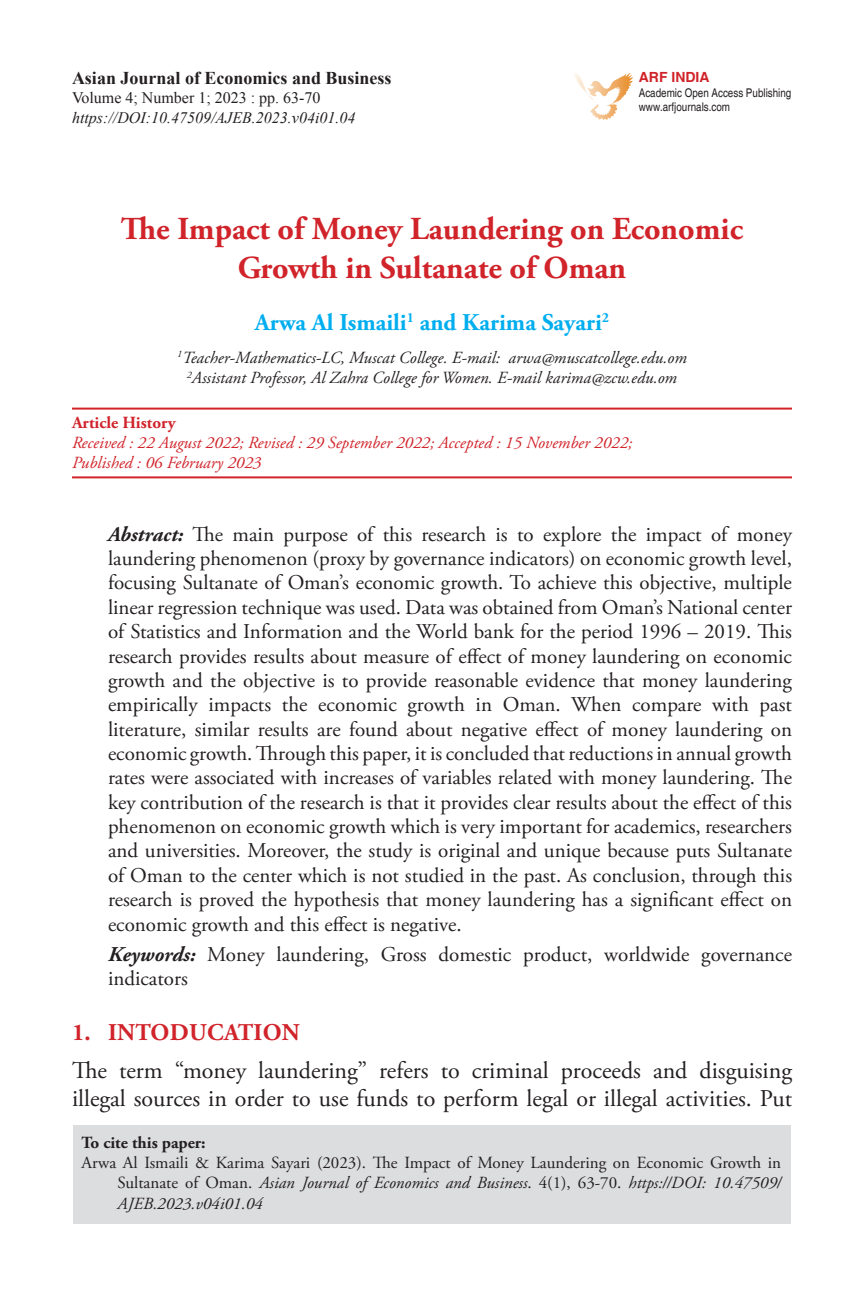
<style>
.page{position:relative;width:864px;height:1296px;background:#fff}
.page>*{position:absolute;margin:0;border:0;box-sizing:border-box;transform-origin:0 0}
.Heading{font:700 32px/38.4px "Adobe Garamond Pro";color:#d1232a;text-align:center}
.Body_left{font:24px/28.8px "Adobe Garamond Pro";color:#231f20}
.author_name{font:700 24px "Adobe Garamond Pro";color:#00aeef}
.sub_head{font:700 24px "Adobe Garamond Pro";letter-spacing:.015em;color:#d1232a}
.abstract{font:21px/24.4px "Adobe Garamond Pro";color:#231f20;text-align:justify}
.t1{font:700 18px "Times New Roman";color:#231f20}
.references{font:17px/20.4px "Adobe Garamond Pro";color:#231f20;text-align:justify}
.author_ref{font:italic 17px/20.4px "Adobe Garamond Pro";color:#231f20;text-align:center}
.author_ref-2{font:italic 17px/20.4px "Adobe Garamond Pro";color:#d1232a}
.author_ref-3{font:700 17px "Adobe Garamond Pro";color:#231f20}
.t2{font:italic 16px/19.2px "Times New Roman";color:#231f20}
.t3{font:700 14px "Helvetica";color:#d1232a}
.Body_text{font:condensed 12px "Helvetica";color:#231f20}
.s1{font-style:normal}
.s2{font-weight:700;font-style:normal}
.s3{font-weight:700;font-style:italic}
.s4{font-style:italic}
</style>
<div class="page">
<hr style="left:72px;top:408px;width:720px;height:2px;background:#d1232a">
<hr style="left:72px;top:476px;width:720px;height:2px;background:#d1232a">
<div style="left:73px;top:1125px;width:718px;height:99px;background:#dcdddf"></div>
<img style="left:575px;top:73px;width:58px;height:46px">
<p class="t1" style="left:72px;top:66px;width:321px">Asian Journal of Economics and Business</p>
<p class="t2" style="left:72px;top:88px;width:285px"><span class="s1">Volume 4; Number 1; 2023 : pp. 63-70 </span>https://DOI:10.47509/AJEB.2023.v04i01.04</p>
<p class="t3" style="left:639px;top:69px;width:72px">ARF INDIA</p>
<p class="Body_text" style="left:639px;top:85px;width:154px">Academic Open Access Publishing</p>
<p class="Body_text" style="left:639px;top:100px;width:93px">www.arfjournals.com</p>
<p class="Heading" style="left:121px;top:210px;width:624px">The Impact of Money Laundering on Economic<br>Growth in Sultanate of Oman</p>
<p class="author_name" style="left:255px;top:309px;width:356px">Arwa Al Ismaili<sup>1</sup> and Karima Sayari<sup>2</sup></p>
<p class="author_ref" style="left:177px;top:348px;width:511px"><sup>1</sup>Teacher-Mathematics-LC, Muscat College. E-mail: arwa@muscatcollege.edu.om<br><sup>2</sup>Assistant Professor, Al Zahra College for Women. E-mail karima@zcw.edu.om</p>
<p class="author_ref-2" style="left:72px;top:412px;width:562px"><span class="s2">Article History<br></span>Received : 22 August 2022; Revised : 29 September 2022; Accepted : 15 November 2022;<br>Published : 06 February 2023</p>
<p class="abstract" style="left:108px;top:523px;width:686px"><span class="s3">Abstract:</span> The main purpose of this research is to explore the impact of money laundering phenomenon (proxy by governance indicators) on economic growth level, focusing Sultanate of Oman’s economic growth. To achieve this objective, multiple linear regression technique was used. Data was obtained from Oman’s National center of Statistics and Information and the World bank for the period 1996 – 2019. This research provides results about measure of effect of money laundering on economic growth and the objective is to provide reasonable evidence that money laundering empirically impacts the economic growth in Oman. When compare with past literature, similar results are found about negative effect of money laundering on economic growth. Through this paper, it is concluded that reductions in annual growth rates were associated with increases of variables related with money laundering. The key contribution of the research is that it provides clear results about the effect of this phenomenon on economic growth which is very important for academics, researchers and universities. Moreover, the study is original and unique because puts Sultanate of Oman to the center which is not studied in the past. As conclusion, through this research is proved the hypothesis that money laundering has a significant effect on economic growth and this effect is negative.</p>
<p class="abstract" style="left:108px;top:943px;width:686px"><span class="s3">Keywords:</span> Money laundering, Gross domestic product, worldwide governance indicators</p>
<p class="sub_head" style="left:72px;top:1018px;width:229px">1. INTODUCATION</p>
<p class="Body_left" style="left:72px;top:1056px;width:722px">The term “money laundering” refers to criminal proceeds and disguising illegal sources in order to use funds to perform legal or illegal activities. Put</p>
<p class="author_ref-3" style="left:82px;top:1132px;width:126px">To cite this paper:</p>
<p class="references" style="left:118px;top:1153px;width:665px;text-indent:-36px">Arwa Al Ismaili &amp; Karima Sayari (2023). The Impact of Money Laundering on Economic Growth in Sultanate of Oman. <span class="s4">Asian Journal of Economics and Business</span>. 4(1), 63-70. <span class="s4">https://DOI: 10.47509/ AJEB.2023.v04i01.04</span></p>
</div>
